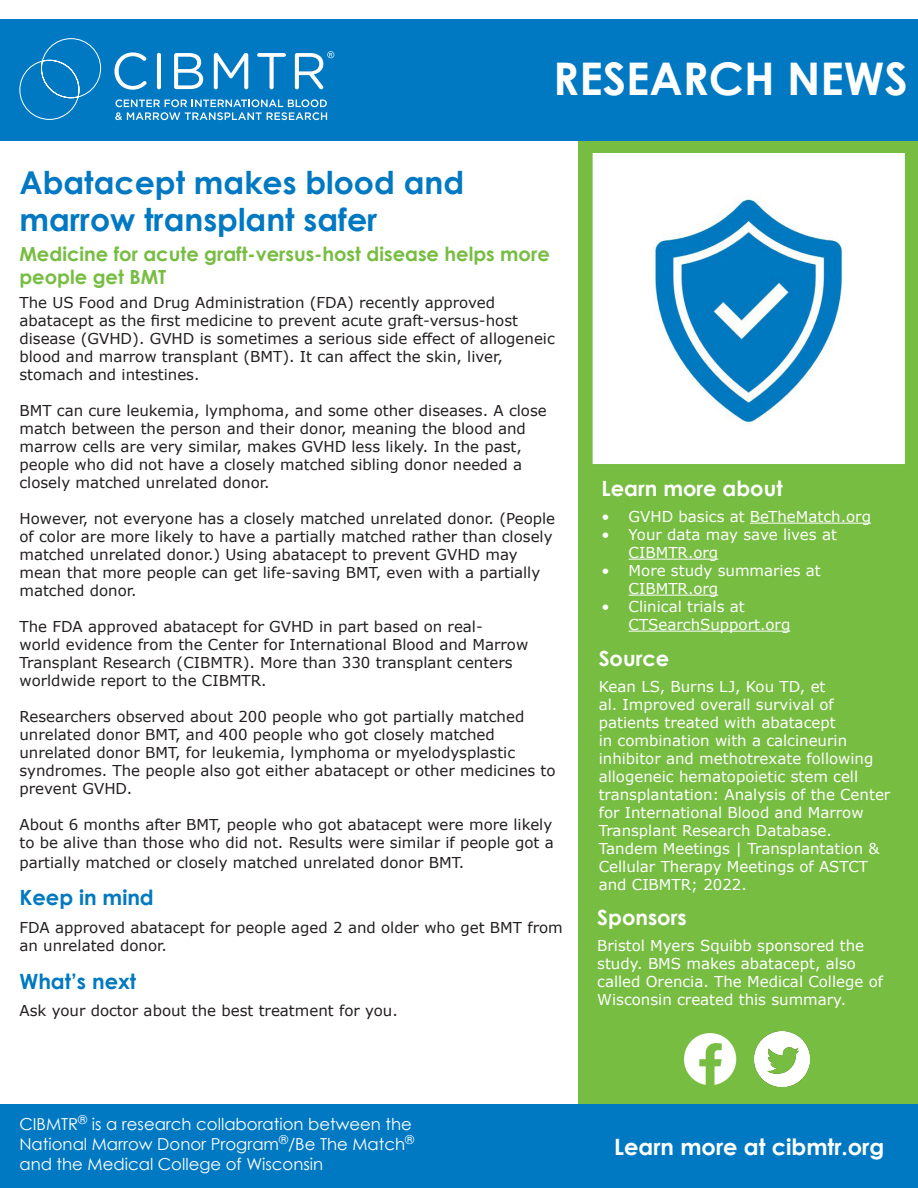
<style>
.page{position:relative;width:918px;height:1188px;background:#fff}
.page>*{position:absolute;margin:0;border:0;box-sizing:border-box;transform-origin:0 0}
.t1{font:700 45px "Century Gothic";color:#fff}
.t2{font:700 31.5px/37.8px "Century Gothic";color:#0079c2}
.t3{font:700 22.5px "Century Gothic";color:#fff}
.t4{font:700 21px "Century Gothic";color:#fff}
.t5{font:700 21px "Century Gothic";color:#0079c1}
.t6{font:700 19.5px/23.4px "Century Gothic";color:#77bd42}
.t7{font:16.5px "Century Gothic";color:#fff}
.t8{font:15px/18px "Verdana";color:#231f20}
.t9{font:15px/18px "Verdana";color:#fff}
</style>
<div class="page">
<div style="left:579px;top:137px;width:339px;height:1051px;background:#77bd42"></div>
<div style="left:0;top:19px;width:918px;height:121px;background:#0079c2"></div>
<div style="left:593px;top:153px;width:312px;height:311px;background:#fff"></div>
<svg style="left:114px;top:52px;width:33px;height:38px"></svg>
<hr style="left:157px;top:53px;width:4px;height:36px;background:#fff;border-radius:2px">
<svg style="left:174px;top:53px;width:29px;height:36px"></svg>
<svg style="left:214px;top:53px;width:34px;height:36px"></svg>
<svg style="left:257px;top:53px;width:29px;height:36px"></svg>
<svg style="left:295px;top:51px;width:39px;height:38px"></svg>
<svg style="left:115px;top:99px;width:212px;height:21px"></svg>
<svg style="left:19px;top:38px;width:82px;height:82px"></svg>
<div style="left:0;top:1104px;width:918px;height:84px;background:#0079c2"></div>
<img style="left:683px;top:1033px;width:54px;height:52px">
<img style="left:755px;top:1032px;width:54px;height:54px">
<hr style="left:750px;top:523px;width:121px;height:1px;background:#fff">
<hr style="left:629px;top:559px;width:89px;height:1px;background:#fff">
<hr style="left:629px;top:595px;width:89px;height:1px;background:#fff">
<hr style="left:629px;top:631px;width:161px;height:1px;background:#fff">
<img style="left:653px;top:196px;width:189px;height:230px">
<p class="t1" style="left:553px;top:45px;width:356px">RESEARCH NEWS</p>
<p class="t2" style="left:19px;top:162px;width:446px">Abatacept makes blood and marrow transplant safer</p>
<p class="t6" style="left:19px;top:241px;width:532px">Medicine for acute graft-versus-host disease helps more people get BMT</p>
<p class="t8" style="left:19px;top:294px;width:537px">The US Food and Drug Administration (FDA) recently approved abatacept as the first medicine to prevent acute graft-versus-host disease (GVHD). GVHD is sometimes a serious side effect of allogeneic blood and marrow transplant (BMT). It can affect the skin, liver, stomach and intestines.</p>
<p class="t8" style="left:19px;top:402px;width:529px">BMT can cure leukemia, lymphoma, and some other diseases. A close match between the person and their donor, meaning the blood and marrow cells are very similar, makes GVHD less likely. In the past, people who did not have a closely matched sibling donor needed a closely matched unrelated donor.</p>
<p class="t8" style="left:19px;top:510px;width:537px">However, not everyone has a closely matched unrelated donor. (People of color are more likely to have a partially matched rather than closely matched unrelated donor.) Using abatacept to prevent GVHD may mean that more people can get life-saving BMT, even with a partially matched donor.</p>
<p class="t8" style="left:19px;top:618px;width:510px">The FDA approved abatacept for GVHD in part based on real-<br>world evidence from the Center for International Blood and Marrow Transplant Research (CIBMTR). More than 330 transplant centers worldwide report to the CIBMTR.</p>
<p class="t8" style="left:19px;top:708px;width:538px">Researchers observed about 200 people who got partially matched unrelated donor BMT, and 400 people who got closely matched unrelated donor BMT, for leukemia, lymphoma or myelodysplastic syndromes. The people also got either abatacept or other medicines to prevent GVHD.</p>
<p class="t8" style="left:19px;top:816px;width:536px">About 6 months after BMT, people who got abatacept were more likely to be alive than those who did not. Results were similar if people got a</p>
<p class="t8" style="left:19px;top:854px;width:446px">partially matched or closely matched unrelated donor BMT.</p>
<p class="t5" style="left:19px;top:882px;width:136px">Keep in mind</p>
<p class="t8" style="left:19px;top:919px;width:545px">FDA approved abatacept for people aged 2 and older who get BMT from an unrelated donor.</p>
<p class="t5" style="left:19px;top:966px;width:118px">What’s next</p>
<p class="t8" style="left:19px;top:1001px;width:380px">Ask your doctor about the best treatment for you.</p>
<p class="t4" style="left:602px;top:472px;width:183px">Learn more about</p>
<p class="t9" style="left:602px;top:507px;width:271px">• GVHD basics at BeTheMatch.org</p>
<p class="t9" style="left:629px;top:525px;width:210px;text-indent:-27px">• Your data may save lives at<br>CIBMTR.org</p>
<p class="t9" style="left:629px;top:561px;width:194px;text-indent:-27px">• More study summaries at<br>CIBMTR.org</p>
<p class="t9" style="left:629px;top:597px;width:163px;text-indent:-27px">• Clinical trials at<br>CTSearchSupport.org</p>
<p class="t4" style="left:599px;top:642px;width:72px">Source</p>
<p class="t9" style="left:599px;top:677px;width:293px">Kean LS, Burns LJ, Kou TD, et<br>al. Improved overall survival of patients treated with abatacept<br>in combination with a calcineurin inhibitor and methotrexate following allogeneic hematopoietic stem cell transplantation: Analysis of the Center for International Blood and Marrow Transplant Research Database.<br>Tandem Meetings | Transplantation &amp; Cellular Therapy Meetings of ASTCT and CIBMTR; 2022.</p>
<p class="t4" style="left:597px;top:902px;width:91px">Sponsors</p>
<p class="t9" style="left:597px;top:937px;width:287px">Bristol Myers Squibb sponsored the study. BMS makes abatacept, also called Orencia. The Medical College of Wisconsin created this summary.</p>
<p class="t7" style="left:19px;top:1112px;width:394px">CIBMTR<sup>®</sup> is a research collaboration between the</p>
<p class="t7" style="left:19px;top:1132px;width:396px">National Marrow Donor Program<sup>®</sup>/Be The Match<sup>®</sup></p>
<p class="t7" style="left:19px;top:1152px;width:305px">and the Medical College of Wisconsin</p>
<p class="t3" style="left:614px;top:1129px;width:271px">Learn more at cibmtr.org</p>
</div>
